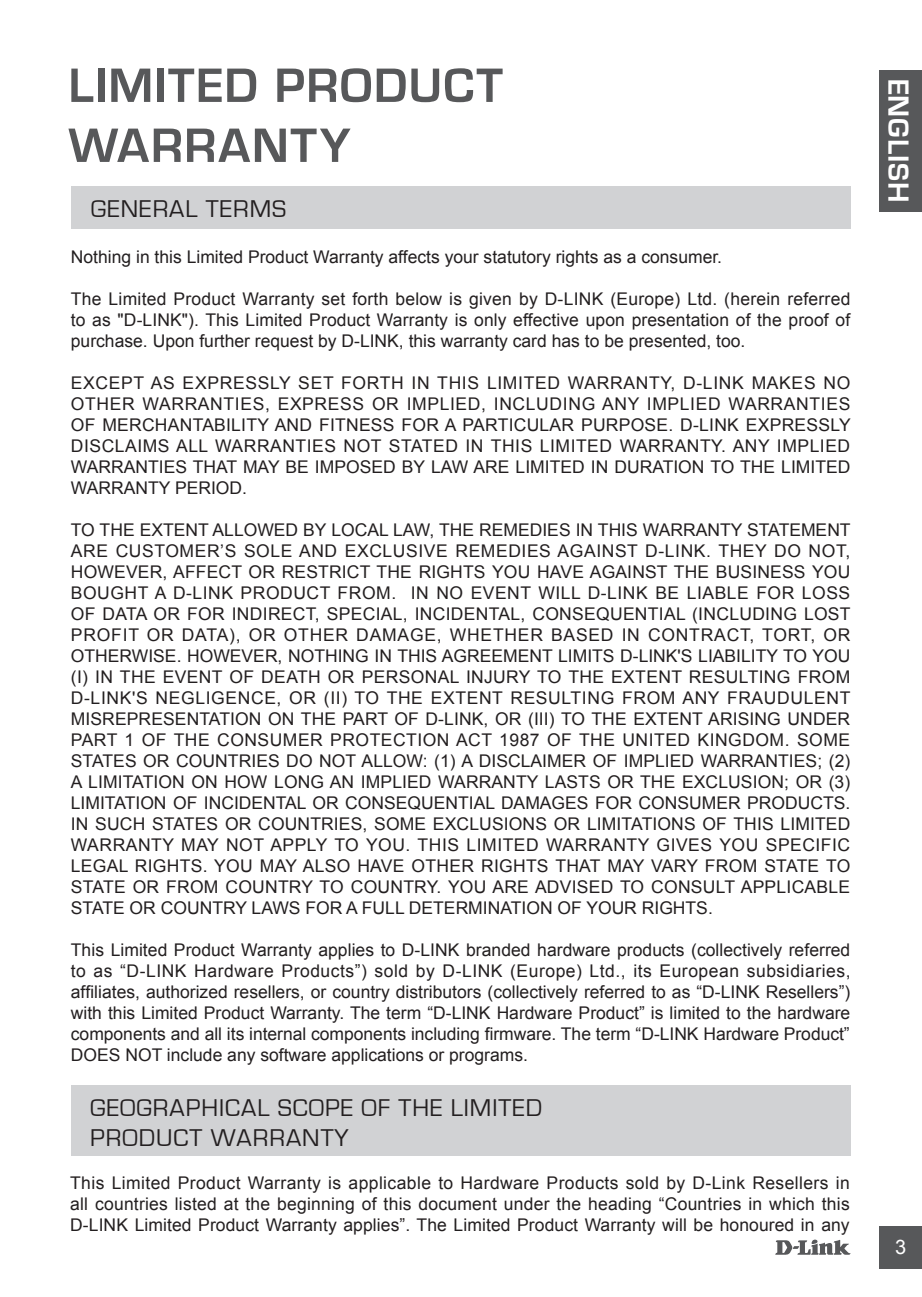
<style>
.page{position:relative;width:922px;height:1297px;background:#fff}
.page>*{position:absolute;margin:0;border:0;box-sizing:border-box;transform-origin:0 0}
.t1{font:700 50px/60px "Eurostile";letter-spacing:.03em;color:#57585a}
.t2{font:700 30px "Eurostile";letter-spacing:.025em;color:#fff}
.t3{font:25px/30px "Eurostile";letter-spacing:.04em;color:#231f20}
.t4{font:20px "Arial";color:#fff}
.t5{font:17.5px/21px "Arial";color:#231f20;text-align:justify}
</style>
<div class="page">
<svg style="left:775px;top:1239px;width:75px;height:16px"></svg>
<div style="left:879px;top:1226px;width:42px;height:43px;background:#57585a"></div>
<div style="left:879px;top:70px;width:42px;height:141px;background:#57585a"></div>
<div style="left:71px;top:187px;width:779px;height:42px;background:#d1d2d4"></div>
<div style="left:71px;top:1085px;width:779px;height:71px;background:#d1d2d4"></div>
<h1 class="t1" style="left:68px;top:56px;width:436px">LIMITED PRODUCT<br>WARRANTY</h1>
<h3 class="t3" style="left:91px;top:195px;width:197px">GENERAL TERMS</h3>
<p class="t5" style="left:71px;top:247px;width:652px">Nothing in this Limited Product Warranty affects your statutory rights as a consumer.</p>
<p class="t5" style="left:71px;top:289px;width:780px">The Limited Product Warranty set forth below is given by D-LINK (Europe) Ltd. (herein referred to as "D-LINK"). This Limited Product Warranty is only effective upon presentation of the proof of purchase. Upon further request by D-LINK, this warranty card has to be presented, too.</p>
<p class="t5" style="left:71px;top:373px;width:781px">EXCEPT AS EXPRESSLY SET FORTH IN THIS LIMITED WARRANTY, D-LINK MAKES NO OTHER WARRANTIES, EXPRESS OR IMPLIED, INCLUDING ANY IMPLIED WARRANTIES OF MERCHANTABILITY AND FITNESS FOR A PARTICULAR PURPOSE. D-LINK EXPRESSLY DISCLAIMS ALL WARRANTIES NOT STATED IN THIS LIMITED WARRANTY. ANY IMPLIED WARRANTIES THAT MAY BE IMPOSED BY LAW ARE LIMITED IN DURATION TO THE LIMITED WARRANTY PERIOD.</p>
<p class="t5" style="left:71px;top:520px;width:781px">TO THE EXTENT ALLOWED BY LOCAL LAW, THE REMEDIES IN THIS WARRANTY STATEMENT ARE CUSTOMER’S SOLE AND EXCLUSIVE REMEDIES AGAINST D-LINK. THEY DO NOT, HOWEVER, AFFECT OR RESTRICT THE RIGHTS YOU HAVE AGAINST THE BUSINESS YOU BOUGHT A D-LINK PRODUCT FROM. IN NO EVENT WILL D-LINK BE LIABLE FOR LOSS OF DATA OR FOR INDIRECT, SPECIAL, INCIDENTAL, CONSEQUENTIAL (INCLUDING LOST PROFIT OR DATA), OR OTHER DAMAGE, WHETHER BASED IN CONTRACT, TORT, OR OTHERWISE. HOWEVER, NOTHING IN THIS AGREEMENT LIMITS D-LINK'S LIABILITY TO YOU (I) IN THE EVENT OF DEATH OR PERSONAL INJURY TO THE EXTENT RESULTING FROM D-LINK'S NEGLIGENCE, OR (II) TO THE EXTENT RESULTING FROM ANY FRAUDULENT MISREPRESENTATION ON THE PART OF D-LINK, OR (III) TO THE EXTENT ARISING UNDER PART 1 OF THE CONSUMER PROTECTION ACT 1987 OF THE UNITED KINGDOM. SOME STATES OR COUNTRIES DO NOT ALLOW: (1) A DISCLAIMER OF IMPLIED WARRANTIES; (2)<br>A LIMITATION ON HOW LONG AN IMPLIED WARRANTY LASTS OR THE EXCLUSION; OR (3)<br>LIMITATION OF INCIDENTAL OR CONSEQUENTIAL DAMAGES FOR CONSUMER PRODUCTS.<br>IN SUCH STATES OR COUNTRIES, SOME EXCLUSIONS OR LIMITATIONS OF THIS LIMITED WARRANTY MAY NOT APPLY TO YOU. THIS LIMITED WARRANTY GIVES YOU SPECIFIC LEGAL RIGHTS. YOU MAY ALSO HAVE OTHER RIGHTS THAT MAY VARY FROM STATE TO STATE OR FROM COUNTRY TO COUNTRY. YOU ARE ADVISED TO CONSULT APPLICABLE STATE OR COUNTRY LAWS FOR A FULL DETERMINATION OF YOUR RIGHTS.</p>
<p class="t5" style="left:71px;top:940px;width:781px">This Limited Product Warranty applies to D-LINK branded hardware products (collectively referred to as “D-LINK Hardware Products”) sold by D-LINK (Europe) Ltd., its European subsidiaries, affiliates, authorized resellers, or country distributors (collectively referred to as “D-LINK Resellers”) with this Limited Product Warranty. The term “D-LINK Hardware Product” is limited to the hardware components and all its internal components including firmware. The term “D-LINK Hardware Product” DOES NOT include any software applications or programs.</p>
<h3 class="t3" style="left:90px;top:1093px;width:453px">GEOGRAPHICAL SCOPE OF THE LIMITED<br>PRODUCT WARRANTY</h3>
<p class="t5" style="left:70px;top:1172px;width:781px">This Limited Product Warranty is applicable to Hardware Products sold by D-Link Resellers in all countries listed at the beginning of this document under the heading “Countries in which this D-LINK Limited Product Warranty applies”. The Limited Product Warranty will be honoured in any</p>
<h2 class="t2" style="left:914px;top:79px;width:125px;rotate:90deg">ENGLISH</h2>
<p class="t4" style="left:894px;top:1234px;width:13px">3</p>
</div>
